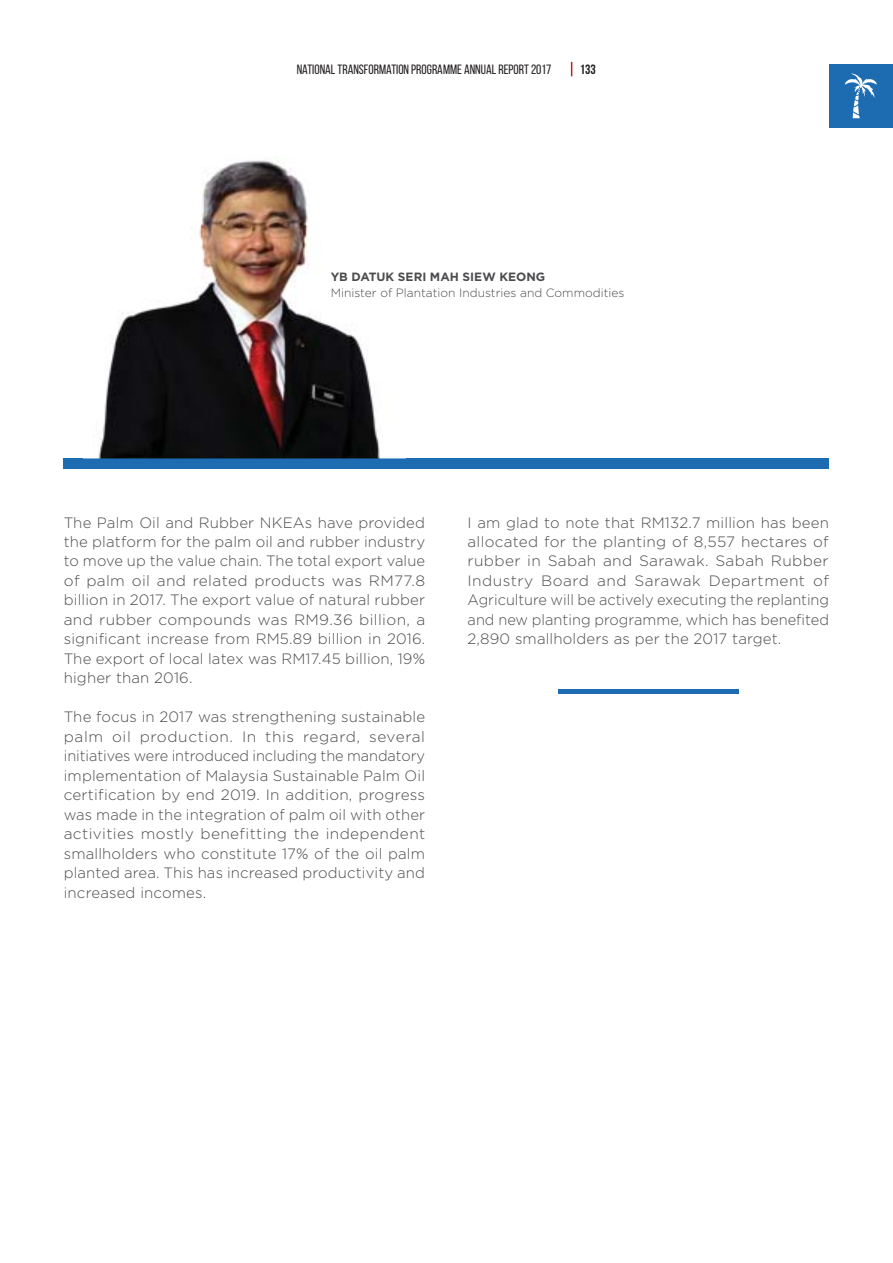
<style>
.page{position:relative;width:893px;height:1263px;background:#fff}
.page>*{position:absolute;margin:0;border:0;box-sizing:border-box;transform-origin:0 0}
.t1{font:300 15px/19.5px "Gotham";letter-spacing:.01em;color:#4c4c4f;text-align:justify}
.t2{font:13.5px "Bebas Neue";color:#231f20}
.t3{font:700 13.5px "Bebas Neue";color:#231f20}
.t4{font:300 12px/16.5px "Gotham";color:#4c4c4f}
.s1{font-weight:700;color:#4c4c4e}
.s2{font-weight:700}
.s3{color:#4c4c4e}
</style>
<div class="page">
<svg style="left:571px;top:62px;width:1px;height:14px"></svg>
<div style="left:829px;top:64px;width:64px;height:64px;background:#1d6cb2"></div>
<svg style="left:845px;top:73px;width:32px;height:45px"></svg>
<div style="left:64px;top:458px;width:765px;height:11px;background:#1d6cb2"></div>
<div style="left:558px;top:689px;width:180px;height:5px;background:#1d6cb2"></div>
<img style="left:98px;top:157px;width:282px;height:301px">
<img style="left:331px;top:272px;width:49px;height:9px">
<img style="left:332px;top:289px;width:48px;height:8px">
<img style="left:83px;top:458px;width:323px;height:1px">
<p class="t2" style="left:297px;top:62px;width:256px">NATIONAL TRANSFORMATION PROGRAMME ANNUAL REPORT 2017</p>
<p class="t3" style="left:580px;top:62px;width:18px">133</p>
<p class="t4" style="left:331px;top:269px;width:295px"><span class="s1">YB DATUK S</span><span class="s2">ERI MAH SIEW KEONG<br></span><span class="s3">Minister of Pl</span>antation Industries and Commodities</p>
<p class="t1" style="left:64px;top:513px;width:363px">The Palm Oil and Rubber NKEAs have provided the platform for the palm oil and rubber industry to move up the value chain. The total export value of palm oil and related products was RM77.8 billion in 2017. The export value of natural rubber and rubber compounds was RM9.36 billion, a significant increase from RM5.89 billion in 2016.<br>The export of local latex was RM17.45 billion, 19% higher than 2016.</p>
<p class="t1" style="left:64px;top:708px;width:363px">The focus in 2017 was strengthening sustainable palm oil production. In this regard, several initiatives were introduced including the mandatory implementation of Malaysia Sustainable Palm Oil certification by end 2019. In addition, progress was made in the integration of palm oil with other activities mostly benefitting the independent smallholders who constitute 17% of the oil palm planted area. This has increased productivity and increased incomes.</p>
<p class="t1" style="left:468px;top:513px;width:363px">I am glad to note that RM132.7 million has been allocated for the planting of 8,557 hectares of rubber in Sabah and Sarawak. Sabah Rubber Industry Board and Sarawak Department of Agriculture will be actively executing the replanting and new planting programme, which has benefited 2,890 smallholders as per the 2017 target.</p>
</div>
